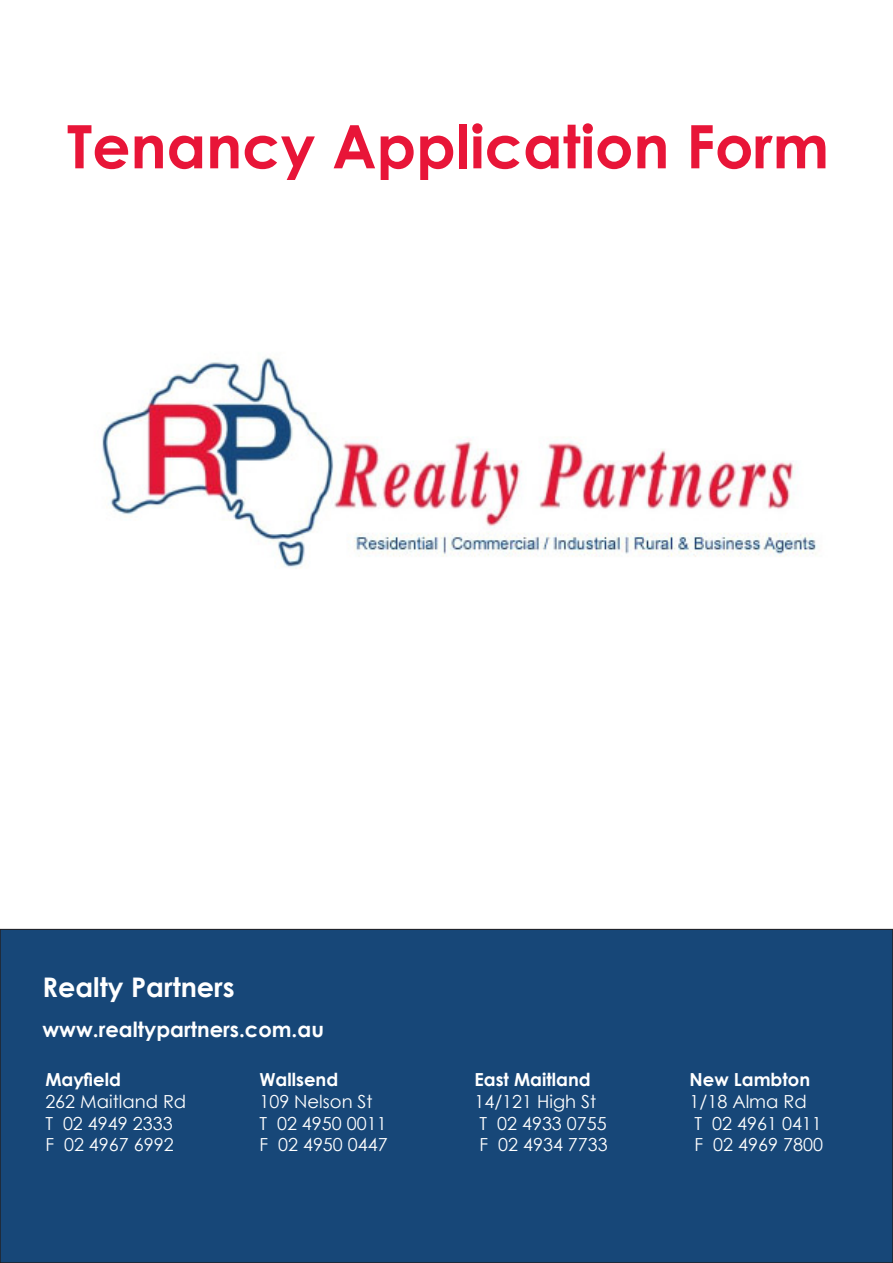
<style>
.page{position:relative;width:893px;height:1263px;background:#fff}
.page>*{position:absolute;margin:0;border:0;box-sizing:border-box;transform-origin:0 0}
.t1{font:700 60px "Century Gothic";color:#e81538}
.t2{font:700 27px "Century Gothic";color:#fff}
.t3{font:700 21px "Century Gothic";color:#fff}
.t4{font:18px/21.6px "Century Gothic";color:#fff}
.t5{font:700 18px/21.6px "Century Gothic";color:#fff}
.s1{font-weight:700}
.s2{font-weight:400}
</style>
<div class="page">
<img style="left:102px;top:357px;width:716px;height:212px">
<div style="left:0;top:929px;width:893px;height:334px;background:#174778"></div>
<p class="t1" style="left:67px;top:101px;width:763px">Tenancy Application Form</p>
<p class="t2" style="left:43px;top:967px;width:194px">Realty Partners</p>
<p class="t3" style="left:43px;top:1013px;width:283px">www.realtypartners.com.au</p>
<p class="t4" style="left:259px;top:1069px;width:115px"><span class="s1">Wallsend<br></span>109 Nelson St</p>
<p class="t4" style="left:259px;top:1112px;width:129px">T 02 4950 0011</p>
<p class="t4" style="left:259px;top:1133px;width:130px">F 02 4950 0447</p>
<p class="t5" style="left:45px;top:1068px;width:77px">Mayfield</p>
<p class="t4" style="left:45px;top:1090px;width:142px">262 Maitland Rd</p>
<p class="t4" style="left:45px;top:1112px;width:130px">T 02 4949 2333<br>F 02 4967 6992</p>
<p class="t5" style="left:474px;top:1068px;width:123px">East Maitland<br><span class="s2">14/121 High St</span></p>
<p class="t4" style="left:479px;top:1112px;width:129px">T 02 4933 0755</p>
<p class="t4" style="left:479px;top:1133px;width:130px">F 02 4934 7733</p>
<p class="t5" style="left:690px;top:1068px;width:122px">New Lambton<br><span class="s2">1/18 Alma Rd</span></p>
<p class="t4" style="left:695px;top:1112px;width:129px">T 02 4961 0411</p>
<p class="t4" style="left:695px;top:1133px;width:130px">F 02 4969 7800</p>
</div>
